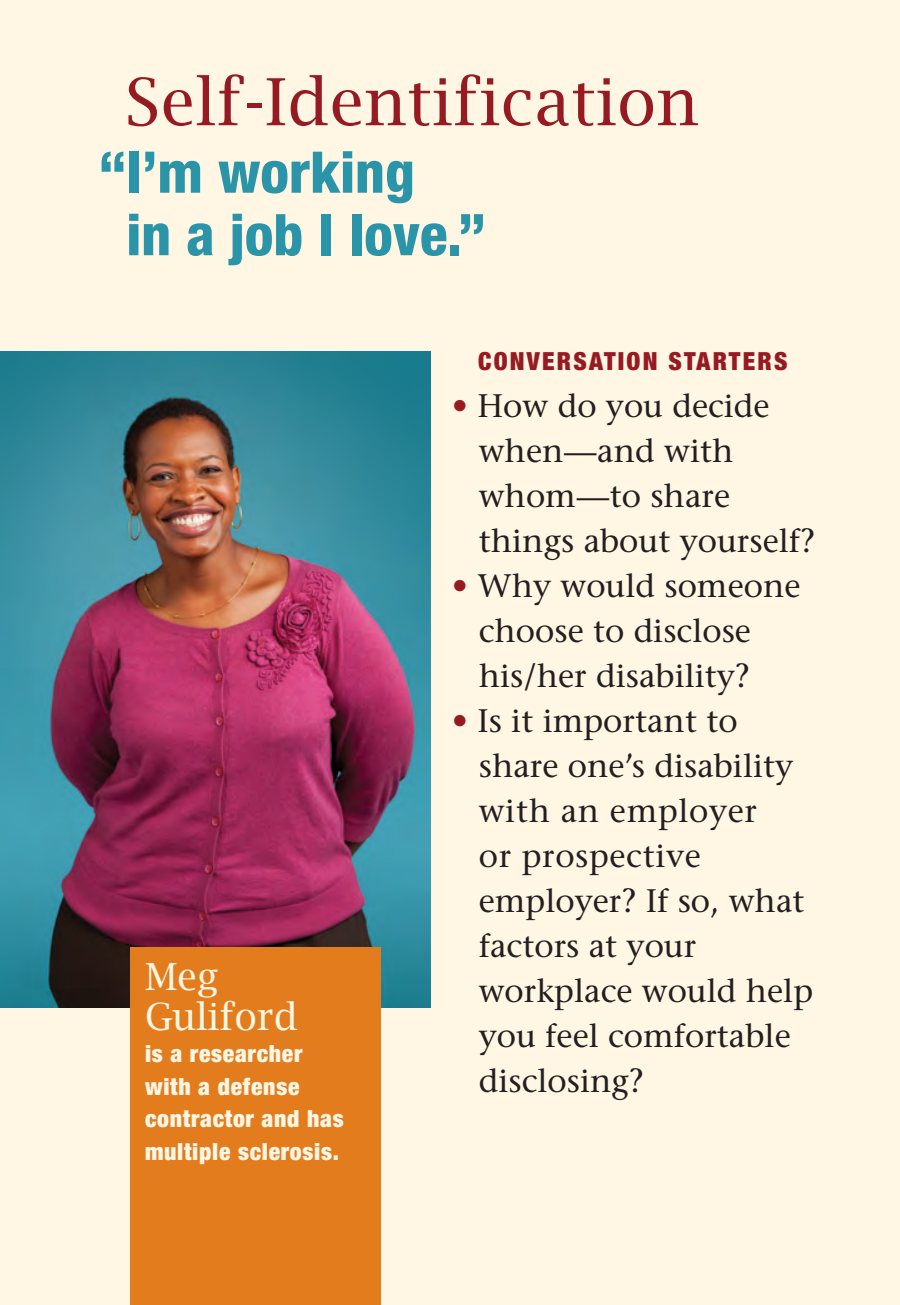
<style>
.page{position:relative;width:900px;height:1305px;background:#fff6e3}
.page>*{position:absolute;margin:0;border:0;box-sizing:border-box;transform-origin:0 0}
.t1{font:65px "Lucida Bright";letter-spacing:.01em;color:#961a21}
.t2{font:800 condensed 57.5px/62.5px "Helvetica Neue";color:#2a94a8}
.t3{font:37.5px "Lucida Bright";color:#fff6e3}
.t4{font:32.5px/45px "Stone Serif";color:#231f20}
.t5{font:900 condensed 25px "Helvetica Neue";letter-spacing:.09em;color:#961a21}
.t6{font:900 condensed 23.75px/32.5px "Helvetica Neue";letter-spacing:.03em;color:#fff6e3}
.s1{color:#961a21}
</style>
<div class="page">
<img style="left:0;top:352px;width:430px;height:655px">
<div style="left:131px;top:948px;width:250px;height:357px;background:#e37c1d"></div>
<h2 class="t1" style="left:125px;top:65px;width:575px">Self-Identification</h2>
<p class="t2" style="left:126px;top:140px;width:361px;text-indent:-28px">“I’m working<br>in a job I love.”</p>
<h2 class="t3" style="left:145px;top:955px;width:75px">Meg</h2>
<h2 class="t3" style="left:145px;top:995px;width:154px">Guliford</h2>
<p class="t6" style="left:145px;top:1037px;width:200px">is a researcher with a defense contractor and has multiple sclerosis.</p>
<h3 class="t5" style="left:478px;top:345px;width:311px">CONVERSATION STARTERS</h3>
<p class="t4" style="left:479px;top:383px;width:338px;text-indent:-27px"><span class="s1">•</span> How do you decide when—and with whom—to share things about yourself?</p>
<p class="t4" style="left:479px;top:563px;width:323px;text-indent:-27px"><span class="s1">•</span> Why would someone choose to disclose his/her disability?</p>
<p class="t4" style="left:479px;top:698px;width:336px;text-indent:-27px"><span class="s1">•</span> Is it important to share one’s disability with an employer<br>or prospective employer? If so, what factors at your workplace would help you feel comfortable disclosing?</p>
</div>
